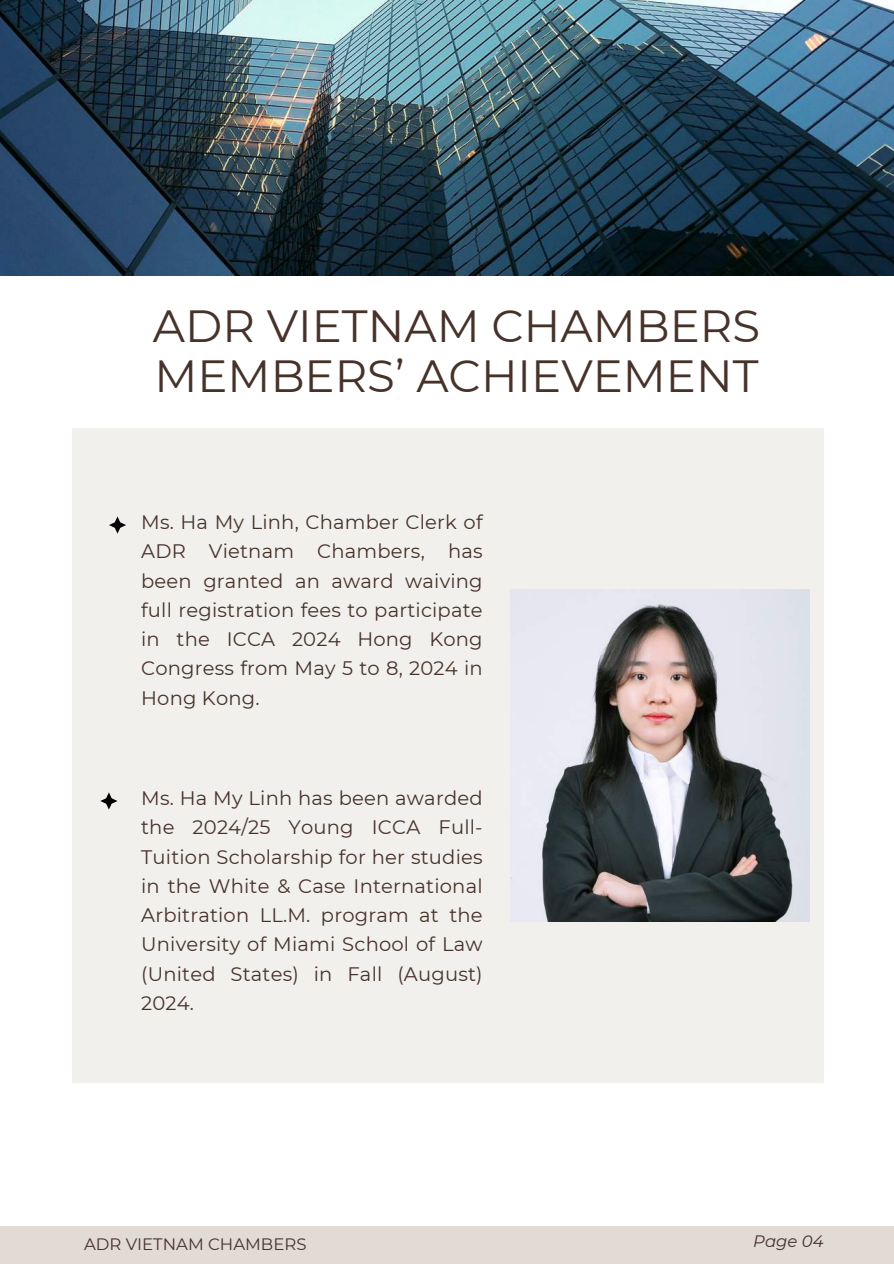
<style>
.page{position:relative;width:894px;height:1264px;background:#fff}
.page>*{position:absolute;margin:0;border:0;box-sizing:border-box;transform-origin:0 0}
.t1{font:45px/49.5px "Montserrat";color:#47322a}
.t2{font:19.5px/29.2px "Montserrat";letter-spacing:.01em;color:#47322a;text-align:justify}
.t3{font:16.5px "Montserrat";color:#47322a}
.t4{font:italic 16.5px "Montserrat";color:#47322a}
</style>
<div class="page">
<div style="left:72px;top:428px;width:751px;height:654px;background:#f2f0ec"></div>
<svg style="left:109px;top:516px;width:17px;height:17px"></svg>
<img style="left:510px;top:589px;width:299px;height:332px">
<div style="left:0;top:1226px;width:893px;height:37px;background:#e1dbd3"></div>
<svg style="left:100px;top:792px;width:17px;height:17px"></svg>
<img style="left:0;top:0;width:893px;height:276px">
<h1 class="t1" style="left:153px;top:301px;width:608px">ADR VIETNAM CHAMBERS<br>MEMBERS’ ACHIEVEMENT</h1>
<p class="t2" style="left:141px;top:507px;width:343px">Ms. Ha My Linh, Chamber Clerk of ADR Vietnam Chambers, has been granted an award waiving full registration fees to participate in the ICCA 2024 Hong Kong Congress from May 5 to 8, 2024 in Hong Kong.</p>
<p class="t2" style="left:141px;top:783px;width:343px">Ms. Ha My Linh has been awarded the 2024/25 Young ICCA Full-Tuition Scholarship for her studies in the White &amp; Case International Arbitration LL.M. program at the University of Miami School of Law (United States) in Fall (August)<br>2024.</p>
<p class="t3" style="left:84px;top:1234px;width:224px">ADR VIETNAM CHAMBERS</p>
<p class="t4" style="left:753px;top:1231px;width:72px">Page 04</p>
</div>
